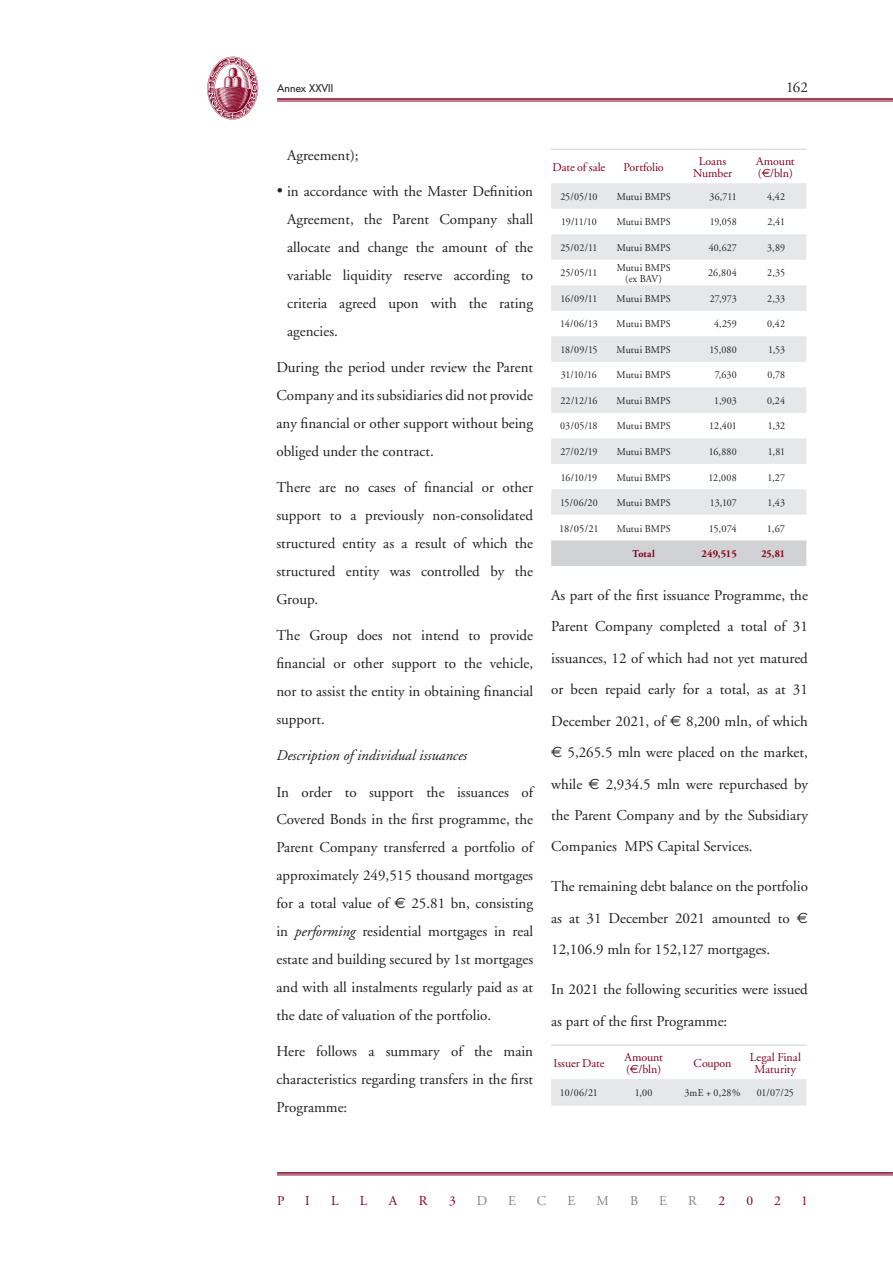
<style>
.page{position:relative;width:893px;height:1263px;background:#fff}
.page>*{position:absolute;margin:0;border:0;box-sizing:border-box;transform-origin:0 0}
.t1{font:15px/27.9px "Adobe Garamond";color:#231f20;text-align:justify}
.t2{font:italic 15px "Adobe Garamond";color:#231f20}
.t3{font:13.5px "Adobe Garamond";color:#820122}
.t4{font:13.5px "Adobe Garamond";color:#808285}
.t5{font:12px/12px "Adobe Garamond";letter-spacing:-.005em;color:#820122;text-align:center}
.t6{font:10.5px/10.5px "Adobe Garamond";letter-spacing:.005em;color:#231f20;text-align:center;scale:.95 1}
.t7{font:10.5px "Adobe Garamond";letter-spacing:.005em;color:#231f20}
.t8{font:10.5px "Futura";letter-spacing:.005em;color:#231f20}
.t9{font:700 10.5px "Adobe Garamond";color:#820122;scale:.95 1}
.t10{font:700 10.5px "Adobe Garamond";color:#820122}
.s1{font-family:"Euro Sans"}
.s2{font-style:italic}
</style>
<div class="page">
<hr style="left:277px;top:1172px;width:616px;height:2px;background:#820122">
<hr style="left:277px;top:1175px;width:616px;height:1px;background:#820122">
<hr style="left:277px;top:98px;width:616px;height:2px;background:#820122">
<hr style="left:277px;top:101px;width:616px;height:1px;background:#820122">
<img style="left:208px;top:56px;width:51px;height:64px">
<svg style="left:551px;top:183px;width:255px;height:332px;fill:#e7e8ea"></svg>
<div style="left:551px;top:540px;width:255px;height:26px;background:#d1d2d4"></div>
<hr style="left:551px;top:149px;width:56px;height:1px;background:#d1d2d4">
<hr style="left:607px;top:149px;width:74px;height:1px;background:#d1d2d4">
<hr style="left:681px;top:149px;width:63px;height:1px;background:#d1d2d4">
<hr style="left:744px;top:149px;width:62px;height:1px;background:#d1d2d4">
<div style="left:551px;top:1079px;width:255px;height:27px;background:#e6e7e9"></div>
<hr style="left:551px;top:1045px;width:56px;height:1px;background:#d1d2d4">
<hr style="left:607px;top:1045px;width:74px;height:1px;background:#d1d2d4">
<hr style="left:681px;top:1045px;width:63px;height:1px;background:#d1d2d4">
<hr style="left:744px;top:1045px;width:62px;height:1px;background:#d1d2d4">
<p class="t8" style="left:277px;top:81px;width:58px">Annex XXVII</p>
<p class="t1" style="left:786px;top:74px;width:23px">162</p>
<p class="t1" style="left:287px;top:141px;width:73px">Agreement);</p>
<p class="t1" style="left:287px;top:178px;width:248px;text-indent:-11px">• in accordance with the Master Definition Agreement, the Parent Company shall allocate and change the amount of the variable liquidity reserve according to criteria agreed upon with the rating agencies.</p>
<p class="t1" style="left:276px;top:354px;width:258px">During the period under review the Parent Company and its subsidiaries did not provide any financial or other support without being obliged under the contract.</p>
<p class="t1" style="left:276px;top:474px;width:258px">There are no cases of financial or other support to a previously non-consolidated structured entity as a result of which the structured entity was controlled by the Group.</p>
<p class="t1" style="left:276px;top:622px;width:258px">The Group does not intend to provide financial or other support to the vehicle, nor to assist the entity in obtaining financial support.</p>
<p class="t2" style="left:276px;top:747px;width:192px">Description of individual issuances</p>
<p class="t1" style="left:276px;top:778px;width:258px">In order to support the issuances of Covered Bonds in the first programme, the Parent Company transferred a portfolio of approximately 249,515 thousand mortgages for a total value of <span class="s1">O</span> 25.81 bn, consisting in <span class="s2">performing</span> residential mortgages in real estate and building secured by 1st mortgages and with all instalments regularly paid as at the date of valuation of the portfolio.</p>
<p class="t1" style="left:276px;top:1038px;width:258px">Here follows a summary of the main characteristics regarding transfers in the first Programme:</p>
<p class="t5" style="left:552px;top:161px;width:54px">Date of sale</p>
<p class="t5" style="left:623px;top:161px;width:42px">Portfolio</p>
<p class="t5" style="left:693px;top:155px;width:41px">Loans<br>Number</p>
<p class="t5" style="left:756px;top:155px;width:40px;text-align:left">Amount (<span class="s1">€</span>/bln)</p>
<p class="t6" style="left:560px;top:191px;width:41px">25/05/10</p>
<p class="t6" style="left:617px;top:191px;width:58px">Mutui BMPS</p>
<p class="t6" style="left:709px;top:191px;width:30px">36,711</p>
<p class="t6" style="left:767px;top:191px;width:20px">4,42</p>
<p class="t6" style="left:561px;top:217px;width:39px">19/11/10</p>
<p class="t6" style="left:617px;top:217px;width:58px">Mutui BMPS</p>
<p class="t6" style="left:710px;top:217px;width:30px">19,058</p>
<p class="t6" style="left:767px;top:217px;width:20px">2,41</p>
<p class="t6" style="left:560px;top:243px;width:40px">25/02/11</p>
<p class="t6" style="left:617px;top:243px;width:58px">Mutui BMPS</p>
<p class="t6" style="left:709px;top:243px;width:31px">40,627</p>
<p class="t6" style="left:767px;top:243px;width:20px">3,89</p>
<p class="t6" style="left:560px;top:268px;width:40px">25/05/11</p>
<p class="t6" style="left:617px;top:263px;width:58px">Mutui BMPS (ex BAV)</p>
<p class="t6" style="left:708px;top:268px;width:32px">26,804</p>
<p class="t6" style="left:767px;top:268px;width:20px">2,35</p>
<p class="t6" style="left:560px;top:294px;width:40px">16/09/11</p>
<p class="t6" style="left:617px;top:294px;width:58px">Mutui BMPS</p>
<p class="t6" style="left:710px;top:294px;width:30px">27,973</p>
<p class="t6" style="left:767px;top:294px;width:20px">2,33</p>
<p class="t6" style="left:560px;top:319px;width:41px">14/06/13</p>
<p class="t6" style="left:617px;top:319px;width:58px">Mutui BMPS</p>
<p class="t6" style="left:714px;top:319px;width:25px">4,259</p>
<p class="t6" style="left:767px;top:319px;width:20px">0,42</p>
<p class="t6" style="left:560px;top:345px;width:40px">18/09/15</p>
<p class="t6" style="left:617px;top:345px;width:58px">Mutui BMPS</p>
<p class="t6" style="left:709px;top:345px;width:30px">15,080</p>
<p class="t6" style="left:768px;top:345px;width:19px">1,53</p>
<p class="t6" style="left:561px;top:370px;width:39px">31/10/16</p>
<p class="t6" style="left:617px;top:370px;width:58px">Mutui BMPS</p>
<p class="t6" style="left:715px;top:370px;width:25px">7,630</p>
<p class="t6" style="left:767px;top:370px;width:20px">0,78</p>
<p class="t6" style="left:560px;top:396px;width:41px">22/12/16</p>
<p class="t6" style="left:617px;top:396px;width:58px">Mutui BMPS</p>
<p class="t6" style="left:714px;top:396px;width:25px">1,903</p>
<p class="t6" style="left:767px;top:396px;width:20px">0,24</p>
<p class="t6" style="left:560px;top:421px;width:41px">03/05/18</p>
<p class="t6" style="left:617px;top:421px;width:58px">Mutui BMPS</p>
<p class="t6" style="left:709px;top:421px;width:31px">12,401</p>
<p class="t6" style="left:768px;top:421px;width:20px">1,32</p>
<p class="t6" style="left:560px;top:447px;width:41px">27/02/19</p>
<p class="t6" style="left:617px;top:447px;width:58px">Mutui BMPS</p>
<p class="t6" style="left:709px;top:447px;width:31px">16,880</p>
<p class="t6" style="left:768px;top:447px;width:20px">1,81</p>
<p class="t6" style="left:561px;top:472px;width:40px">16/10/19</p>
<p class="t6" style="left:617px;top:472px;width:58px">Mutui BMPS</p>
<p class="t6" style="left:708px;top:472px;width:31px">12,008</p>
<p class="t6" style="left:767px;top:472px;width:20px">1,27</p>
<p class="t6" style="left:560px;top:498px;width:41px">15/06/20</p>
<p class="t6" style="left:617px;top:498px;width:58px">Mutui BMPS</p>
<p class="t6" style="left:710px;top:498px;width:30px">13,107</p>
<p class="t6" style="left:768px;top:498px;width:20px">1,43</p>
<p class="t7" style="left:559px;top:523px;width:41px">18/05/21</p>
<p class="t6" style="left:617px;top:523px;width:58px">Mutui BMPS</p>
<p class="t7" style="left:709px;top:523px;width:29px">15,074</p>
<p class="t7" style="left:767px;top:523px;width:20px">1,67</p>
<p class="t9" style="left:632px;top:548px;width:25px">Total</p>
<p class="t10" style="left:701px;top:548px;width:37px">249,515</p>
<p class="t9" style="left:761px;top:548px;width:26px">25,81</p>
<p class="t1" style="left:551px;top:580px;width:258px;line-height:31.5px">As part of the first issuance Programme, the Parent Company completed a total of 31 issuances, 12 of which had not yet matured or been repaid early for a total, as at 31<br>December 2021, of <span class="s1">O</span> 8,200 mln, of which <span class="s1">O</span> 5,265.5 mln were placed on the market, while <span class="s1">O</span> 2,934.5 mln were repurchased by the Parent Company and by the Subsidiary Companies MPS Capital Services.</p>
<p class="t1" style="left:551px;top:871px;width:258px;line-height:31.5px">The remaining debt balance on the portfolio as at 31 December 2021 amounted to <span class="s1">O </span>12,106.9 mln for 152,127 mortgages.</p>
<p class="t1" style="left:551px;top:974px;width:258px;line-height:31.5px">In 2021 the following securities were issued as part of the first Programme:</p>
<p class="t5" style="left:553px;top:1057px;width:53px">Issuer Date</p>
<p class="t5" style="left:624px;top:1051px;width:40px;text-align:left">Amount (<span class="s1">€</span>/bln)</p>
<p class="t5" style="left:694px;top:1057px;width:39px">Coupon</p>
<p class="t5" style="left:750px;top:1051px;width:53px">Legal Final<br>Maturity</p>
<p class="t6" style="left:560px;top:1088px;width:41px">10/06/21</p>
<p class="t6" style="left:635px;top:1088px;width:20px">1,00</p>
<p class="t6" style="left:684px;top:1088px;width:60px">3mE + 0,28%</p>
<p class="t6" style="left:757px;top:1088px;width:40px">01/07/25</p>
<p class="t3" style="left:277px;top:1193px;width:9px">P</p>
<p class="t3" style="left:305px;top:1193px;width:6px">I</p>
<p class="t3" style="left:331px;top:1193px;width:9px">L</p>
<p class="t3" style="left:360px;top:1193px;width:9px">L</p>
<p class="t3" style="left:389px;top:1193px;width:10px">A</p>
<p class="t3" style="left:419px;top:1193px;width:10px">R</p>
<p class="t3" style="left:449px;top:1193px;width:8px">3</p>
<p class="t4" style="left:477px;top:1193px;width:12px">D</p>
<p class="t4" style="left:508px;top:1193px;width:9px">E</p>
<p class="t4" style="left:537px;top:1193px;width:11px">C</p>
<p class="t4" style="left:567px;top:1193px;width:9px">E</p>
<p class="t4" style="left:597px;top:1193px;width:14px">M</p>
<p class="t4" style="left:630px;top:1193px;width:10px">B</p>
<p class="t4" style="left:659px;top:1193px;width:9px">E</p>
<p class="t4" style="left:688px;top:1193px;width:10px">R</p>
<p class="t3" style="left:719px;top:1193px;width:8px">2</p>
<p class="t3" style="left:746px;top:1193px;width:8px">0</p>
<p class="t3" style="left:774px;top:1193px;width:8px">2</p>
<p class="t3" style="left:801px;top:1193px;width:8px">1</p>
</div>
